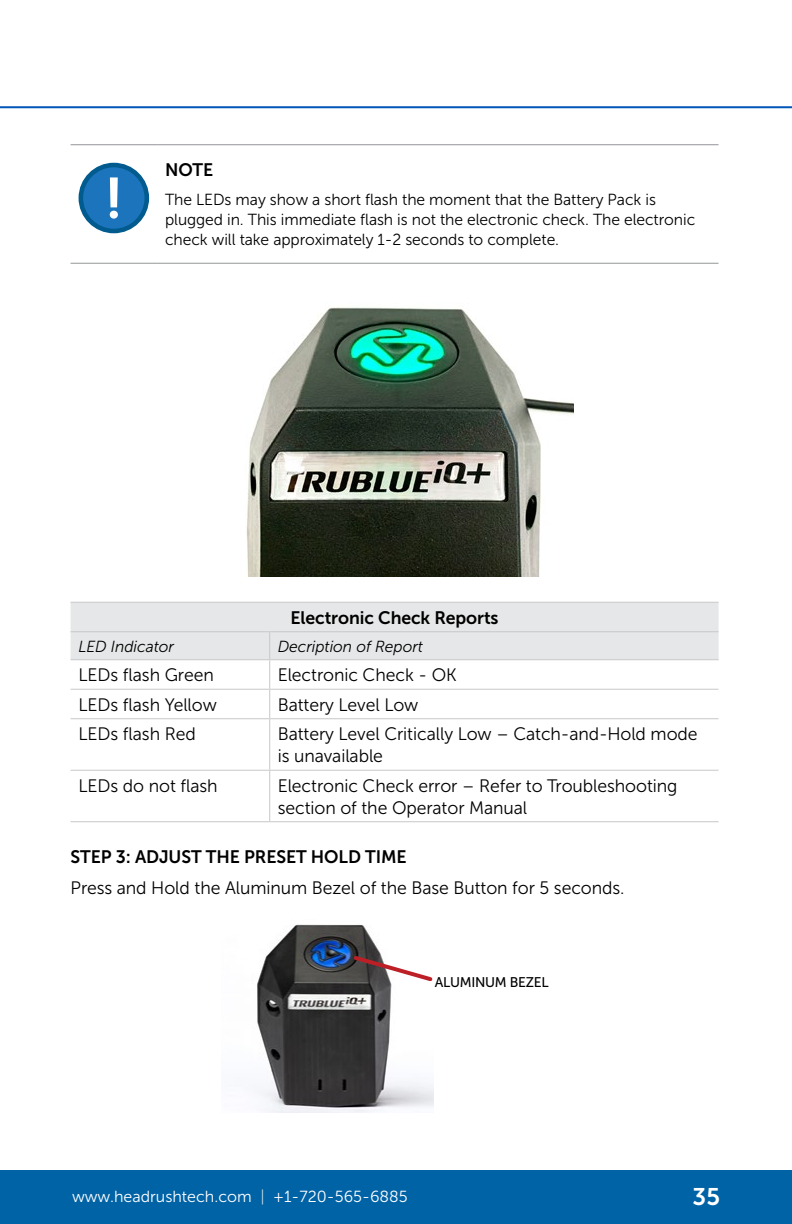
<style>
.page{position:relative;width:792px;height:1224px;background:#fff}
.page>*{position:absolute;margin:0;border:0;box-sizing:border-box;transform-origin:0 0}
.t1{font:24px "Museo Sans 700";color:#fff}
.t2{font:18px/22px "Museo Sans 300";letter-spacing:-.005em;color:#000}
.t3{font:18px "Museo Sans 700";letter-spacing:-.005em;color:#000}
.t4{font:16px/20px "Museo Sans 300";letter-spacing:-.005em;color:#000}
.t5{font:16px "Museo Sans 300";color:#fff}
.t6{font:italic 16px "Museo Sans 300";letter-spacing:-.005em;color:#000}
.t7{font:14px "Museo Sans 500";letter-spacing:-.02em;color:#000}
.s1{font-family:"Museo Sans 100"}
</style>
<div class="page">
<div style="left:0;top:1170px;width:792px;height:54px;background:#0063a6"></div>
<hr style="left:0;top:106px;width:792px;height:2px;background:#0055b8">
<hr style="left:71px;top:144px;width:86px;height:1px;background:#939598">
<hr style="left:157px;top:144px;width:562px;height:1px;background:#939598">
<hr style="left:71px;top:263px;width:86px;height:1px;background:#939598">
<hr style="left:157px;top:263px;width:562px;height:1px;background:#939598">
<div style="left:79px;top:163px;width:70px;height:70px;background:#015b8e;border-radius:50%"></div>
<div style="left:83px;top:167px;width:62px;height:62px;background:#1c75bc;border-radius:50%"></div>
<svg style="left:110px;top:177px;width:8px;height:42px"></svg>
<img style="left:246px;top:307px;width:328px;height:270px">
<svg style="left:71px;top:602px;width:648px;height:116px"></svg>
<hr style="left:71px;top:718px;width:199px;height:1px;background:#c7c8ca">
<hr style="left:270px;top:718px;width:449px;height:1px;background:#c7c8ca">
<hr style="left:269px;top:719px;width:1px;height:51px;background:#c7c8ca">
<hr style="left:71px;top:770px;width:199px;height:1px;background:#c7c8ca">
<hr style="left:270px;top:770px;width:449px;height:1px;background:#c7c8ca">
<hr style="left:269px;top:771px;width:1px;height:50px;background:#c7c8ca">
<hr style="left:71px;top:821px;width:199px;height:1px;background:#c7c8ca">
<hr style="left:270px;top:821px;width:449px;height:1px;background:#c7c8ca">
<img style="left:257px;top:924px;width:176px;height:188px">
<div style="left:416px;top:964px;width:152px;height:36px;background:#fff"></div>
<svg style="left:351px;top:953px;width:82px;height:31px"></svg>
<p class="t3" style="left:165px;top:160px;width:50px">NOTE</p>
<p class="t4" style="left:165px;top:190px;width:532px">The LEDs may show a short flash the moment that the Battery Pack is plugged in. This immediate flash is not the electronic check. The electronic check will take approximately 1-2 seconds to complete.</p>
<p class="t3" style="left:291px;top:608px;width:210px">Electronic Check Reports</p>
<p class="t6" style="left:79px;top:638px;width:97px">LED Indicator</p>
<p class="t6" style="left:278px;top:638px;width:147px">Decription of Report</p>
<p class="t2" style="left:79px;top:664px;width:137px">LEDs flash Green</p>
<p class="t2" style="left:278px;top:664px;width:181px">Electronic Check - OK</p>
<p class="t2" style="left:79px;top:694px;width:140px">LEDs flash Yellow</p>
<p class="t2" style="left:278px;top:694px;width:142px">Battery Level Low</p>
<p class="t2" style="left:79px;top:723px;width:119px">LEDs flash Red</p>
<p class="t2" style="left:278px;top:723px;width:421px">Battery Level Critically Low – Catch-and-Hold mode is unavailable</p>
<p class="t2" style="left:79px;top:775px;width:141px">LEDs do not flash</p>
<p class="t2" style="left:278px;top:775px;width:401px">Electronic Check error – Refer to Troubleshooting section of the Operator Manual</p>
<p class="t3" style="left:71px;top:847px;width:338px">STEP 3: ADJUST THE PRESET HOLD TIME</p>
<p class="t2" style="left:71px;top:877px;width:556px">Press and Hold the Aluminum Bezel of the Base Button for 5 seconds.</p>
<p class="t7" style="left:435px;top:975px;width:115px">ALUMINUM BEZEL</p>
<p class="t5" style="left:72px;top:1188px;width:337px">www.headrushtech.com <span class="s1">|</span> +1-720-565-6885</p>
<h1 class="t1" style="left:693px;top:1183px;width:29px">35</h1>
</div>
